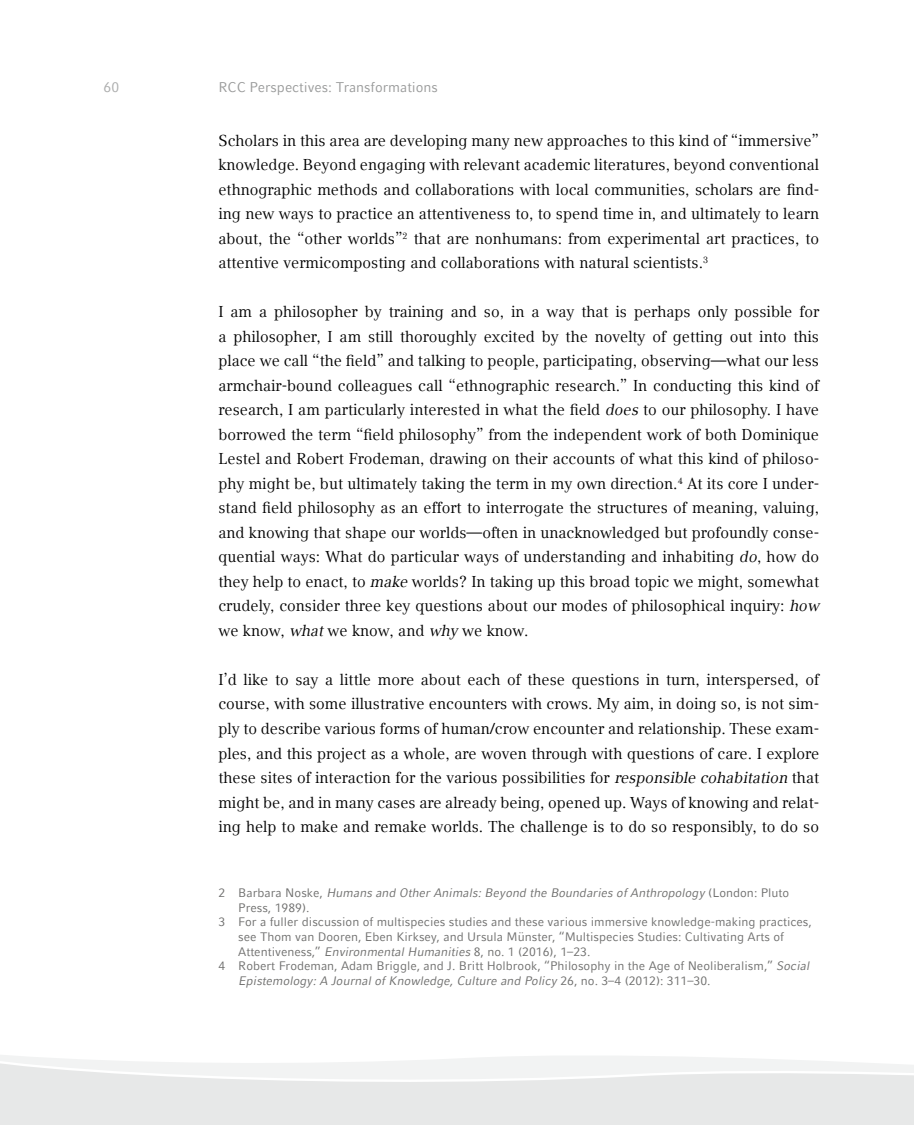
<style>
.page{position:relative;width:914px;height:1125px;background:#fff}
.page>*{position:absolute;margin:0;border:0;box-sizing:border-box;transform-origin:0 0}
.t1{font:15.75px/24.5px "LMU Compatil Text";color:#000;text-align:justify}
.t2{font:14px "LMU Compatil Fact";color:#9a9b9b}
.t3{font:14px "LMU Compatil Fact";color:#acadad}
.t4{font:12.25px "LMU Compatil Fact";color:#6f6f6e}
.t5{font:italic 12.25px "LMU Compatil Fact";color:#6f6f6e}
.s1{font-style:italic}
.s2{font-style:normal}
</style>
<div class="page">
<svg style="left:0;top:1055px;width:913px;height:70px;fill:#e7e8e8"></svg>
<p class="t3" style="left:103px;top:79px;width:17px">60</p>
<p class="t2" style="left:218px;top:79px;width:221px">RCC Perspectives: Transformations</p>
<p class="t1" style="left:218px;top:128px;width:602px">Scholars in this area are developing many new approaches to this kind of “immersive” knowledge. Beyond engaging with relevant academic literatures, beyond conventional ethnographic methods and collaborations with local communities, scholars are find&shy;ing new ways to practice an attentiveness to, to spend time in, and ultimately to learn about, the “other worlds”<sup>2</sup> that are nonhumans: from experimental art practices, to attentive vermicomposting and collaborations with natural scientists.<sup>3</sup></p>
<p class="t1" style="left:218px;top:299px;width:602px">I am a philosopher by training and so, in a way that is perhaps only possible for a philosopher, I am still thoroughly excited by the novelty of getting out into this place we call “the field” and talking to people, participating, observing—what our less armchair-bound colleagues call “ethnographic research.” In conducting this kind of research, I am particularly interested in what the field <span class="s1">does</span> to our philosophy. I have borrowed the term “field philosophy” from the independent work of both Dominique Lestel and Robert Frodeman, drawing on their accounts of what this kind of philoso&shy;phy might be, but ultimately taking the term in my own direction.<sup>4</sup> At its core I under&shy;stand field philosophy as an effort to interrogate the structures of meaning, valuing, and knowing that shape our worlds—often in unacknowledged but profoundly conse&shy;quential ways: What do particular ways of understanding and inhabiting <span class="s1">do</span>, how do they help to enact, to <span class="s1">make</span> worlds? In taking up this broad topic we might, somewhat crudely, consider three key questions about our modes of philosophical inquiry: <span class="s1">how </span>we know, <span class="s1">what</span> we know, and <span class="s1">why</span> we know.</p>
<p class="t1" style="left:218px;top:667px;width:602px">I’d like to say a little more about each of these questions in turn, interspersed, of course, with some illustrative encounters with crows. My aim, in doing so, is not sim&shy;ply to describe various forms of human/crow encounter and relationship. These exam&shy;ples, and this project as a whole, are woven through with questions of care. I explore these sites of interaction for the various possibilities for <span class="s1">responsible cohabitation</span> that might be, and in many cases are already being, opened up. Ways of knowing and relat&shy;ing help to make and remake worlds. The challenge is to do so responsibly, to do so</p>
<p class="t5" style="left:218px;top:885px;width:572px"><span class="s2">2 Barbara Noske,</span> Humans and Other Animals: Beyond the Boundaries of Anthropology <span class="s2">(London: Pluto</span></p>
<p class="t4" style="left:238px;top:900px;width:73px">Press, 1989).</p>
<p class="t4" style="left:218px;top:915px;width:594px">3 For a fuller discussion of multispecies studies and these various immersive knowledge-making practices,</p>
<p class="t4" style="left:238px;top:929px;width:547px">see Thom van Dooren, Eben Kirksey, and Ursula Münster, “Multispecies Studies: Cultivating Arts of</p>
<p class="t4" style="left:238px;top:944px;width:353px">Attentiveness,” <span class="s1">Environmental Humanities</span> 8, no. 1 (2016), 1–23.</p>
<p class="t4" style="left:218px;top:959px;width:592px">4 Robert Frodeman, Adam Briggle, and J. Britt Holbrook, “Philosophy in the Age of Neoliberalism,” <span class="s1">Social</span></p>
<p class="t5" style="left:238px;top:973px;width:473px">Epistemology: A Journal of Knowledge, Culture and Policy <span class="s2">26, no. 3–4 (2012): 311–30.</span></p>
</div>
